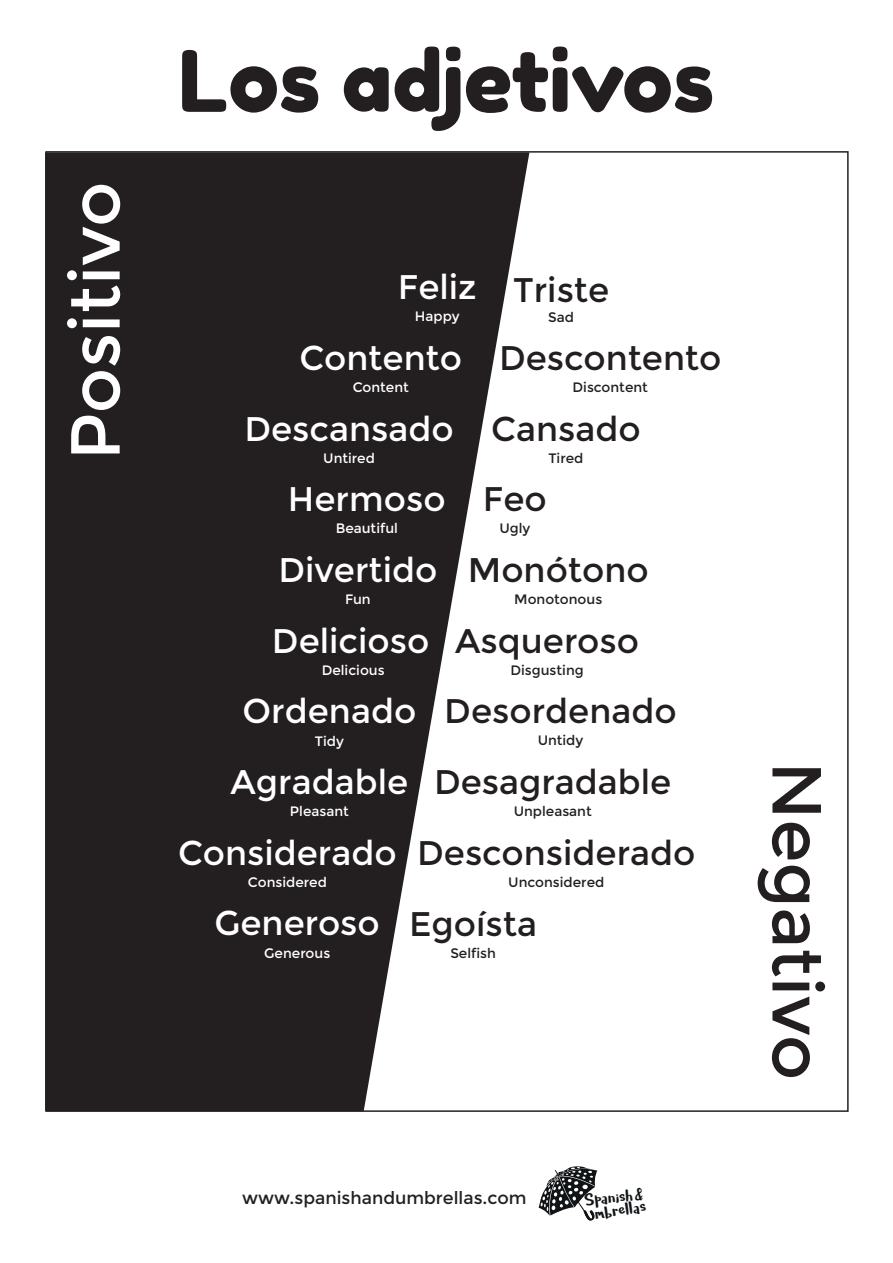
<style>
.page{position:relative;width:893px;height:1263px;background:#fff}
.page>*{position:absolute;margin:0;border:0;box-sizing:border-box;transform-origin:0 0}
.t1{font:84.45px "Fredoka One";color:#231f20}
.t2{font:69.3px "Montserrat";color:#fff}
.t3{font:69.3px "Montserrat";color:#231f20}
.t4{font:34.2px "Montserrat";color:#231f20}
.t5{font:34.2px "Montserrat";color:#fff}
.t6{font:17.7px "Cavorting";color:#111416}
.t7{font:17.55px "Montserrat";color:#231f20}
.t8{font:13.65px "Montserrat";color:#231f20}
.t9{font:13.65px "Montserrat";color:#fff}
</style>
<div class="page">
<svg style="left:48px;top:154px;width:481px;height:955px;fill:#231f20"></svg>
<svg style="left:539px;top:1166px;width:58px;height:54px"></svg>
<h2 class="t2" style="left:55px;top:460px;width:280px;rotate:-90deg">Positivo</h2>
<h1 class="t1" style="left:179px;top:30px;width:537px">Los adjetivos</h1>
<p class="t5" style="left:398px;top:267px;width:80px">Feliz</p>
<p class="t9" style="left:415px;top:309px;width:46px">Happy</p>
<p class="t5" style="left:300px;top:338px;width:164px">Contento</p>
<p class="t9" style="left:353px;top:379px;width:58px">Content</p>
<p class="t4" style="left:513px;top:270px;width:98px">Triste</p>
<p class="t8" style="left:548px;top:309px;width:27px">Sad</p>
<p class="t4" style="left:499px;top:338px;width:224px">Descontento</p>
<p class="t8" style="left:573px;top:379px;width:77px">Discontent</p>
<p class="t5" style="left:244px;top:409px;width:211px">Descansado</p>
<p class="t9" style="left:323px;top:450px;width:53px">Untired</p>
<p class="t8" style="left:548px;top:450px;width:36px">Tired</p>
<p class="t4" style="left:491px;top:409px;width:151px">Cansado</p>
<p class="t5" style="left:288px;top:479px;width:159px">Hermoso</p>
<p class="t9" style="left:336px;top:521px;width:64px">Beautiful</p>
<p class="t8" style="left:499px;top:521px;width:33px">Ugly</p>
<p class="t4" style="left:483px;top:479px;width:66px">Feo</p>
<p class="t5" style="left:278px;top:550px;width:161px">Divertido</p>
<p class="t9" style="left:345px;top:591px;width:27px">Fun</p>
<p class="t8" style="left:514px;top:591px;width:90px">Monotonous</p>
<p class="t4" style="left:468px;top:550px;width:182px">Monótono</p>
<p class="t5" style="left:272px;top:621px;width:159px">Delicioso</p>
<p class="t9" style="left:322px;top:662px;width:64px">Delicious</p>
<p class="t8" style="left:510px;top:662px;width:75px">Disgusting</p>
<p class="t4" style="left:455px;top:621px;width:185px">Asqueroso</p>
<p class="t5" style="left:243px;top:691px;width:175px">Ordenado</p>
<p class="t9" style="left:315px;top:733px;width:30px">Tidy</p>
<p class="t8" style="left:538px;top:733px;width:47px">Untidy</p>
<p class="t4" style="left:444px;top:691px;width:234px">Desordenado</p>
<p class="t5" style="left:231px;top:762px;width:179px">Agradable</p>
<p class="t9" style="left:290px;top:803px;width:60px">Pleasant</p>
<p class="t8" style="left:514px;top:803px;width:80px">Unpleasant</p>
<p class="t4" style="left:434px;top:762px;width:239px">Desagradable</p>
<p class="t5" style="left:178px;top:833px;width:220px">Considerado</p>
<p class="t9" style="left:248px;top:874px;width:80px">Considered</p>
<p class="t8" style="left:508px;top:874px;width:98px">Unconsidered</p>
<p class="t4" style="left:417px;top:833px;width:280px">Desconsiderado</p>
<p class="t4" style="left:409px;top:904px;width:129px">Egoísta</p>
<p class="t5" style="left:215px;top:904px;width:167px">Generoso</p>
<p class="t9" style="left:264px;top:945px;width:67px">Generous</p>
<p class="t8" style="left:450px;top:945px;width:47px">Selfish</p>
<h2 class="t3" style="left:837px;top:761px;width:320px;rotate:90deg">Negativo</h2>
<p class="t7" style="left:242px;top:1188px;width:286px">www.spanishandumbrellas.com</p>
<p class="t6" style="left:584px;top:1189px;width:50px;rotate:-5deg">Spanish</p>
<p class="t6" style="left:593px;top:1203px;width:53px;rotate:-10deg">mbrellas</p>
</div>
